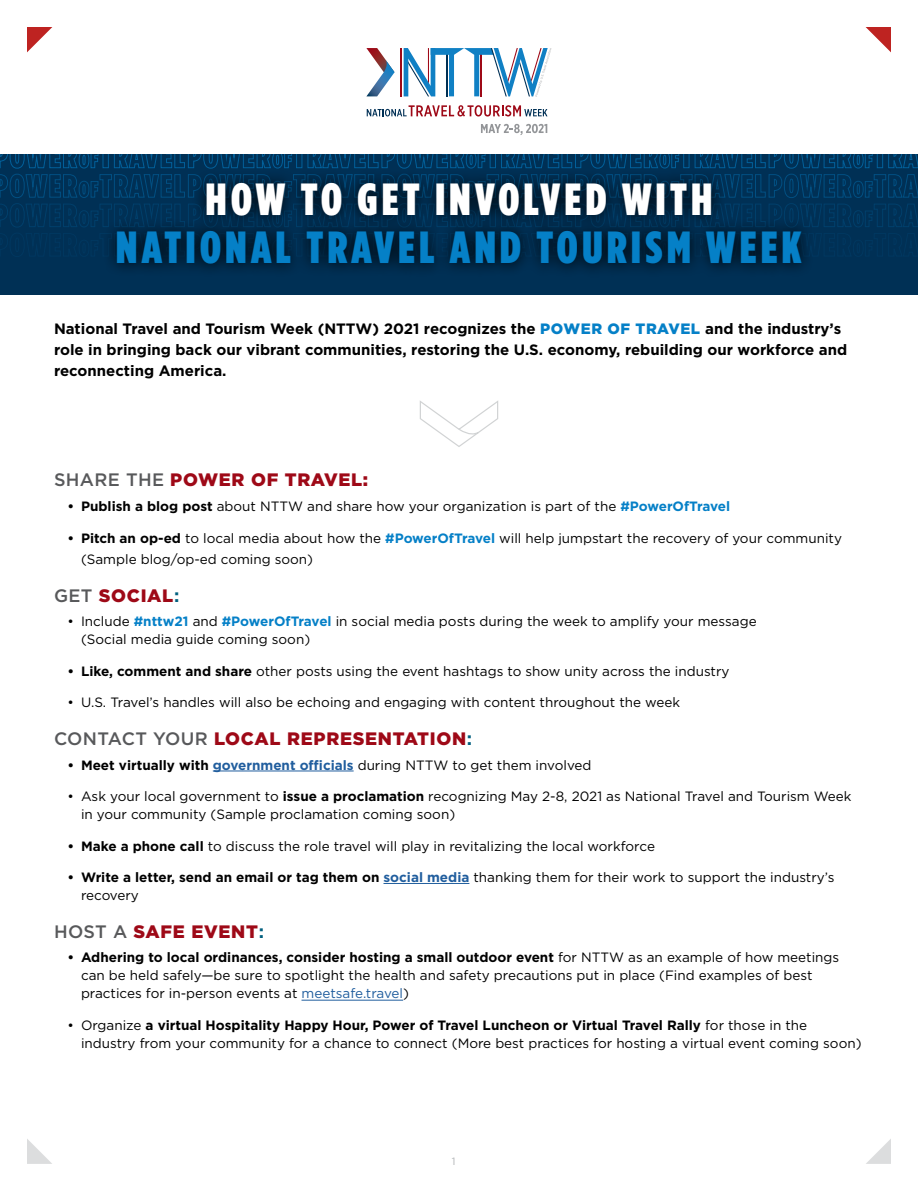
<style>
.page{position:relative;width:918px;height:1188px;background:#fff}
.page>*{position:absolute;margin:0;border:0;box-sizing:border-box;transform-origin:0 0}
.t1{font:45px "Gotham Condensed X Black";letter-spacing:.1em;color:#0580c7}
.t2{font:45px "Gotham Condensed X Black";letter-spacing:.1em;color:#fff}
.t3{font:900 18px "Gotham";letter-spacing:.04em;color:#9e0917}
.t4{font:700 15px/21px "Gotham";color:#000}
.t5{font:13.5px/18px "Gotham";color:#000}
.t6{font:10.5px "Gotham";color:#b1b4b6}
.s1{font-weight:900;color:#0580c7}
.s2{font-weight:500;color:#58595b}
.s3{font-weight:700}
.s4{font-weight:700;color:#0580c7}
.s5{font-weight:700;color:#005f7e}
.s6{font-weight:700;color:#215e9e}
.s7{color:#215e9e}
</style>
<div class="page">
<svg style="left:27px;top:1139px;width:25px;height:25px"></svg>
<svg style="left:866px;top:1139px;width:25px;height:25px"></svg>
<div style="left:0;top:154px;width:918px;height:141px;background:#003055"></div>
<svg style="left:0;top:154px;width:918px;height:73px"></svg>
<div style="left:103px;top:169px;width:712px;height:110px;background:#000;opacity:.9"></div>
<svg style="left:27px;top:27px;width:25px;height:25px"></svg>
<svg style="left:866px;top:27px;width:25px;height:25px"></svg>
<svg style="left:419px;top:401px;width:80px;height:46px"></svg>
<hr style="left:213px;top:771px;width:141px;height:1px;background:#215e9e">
<hr style="left:384px;top:883px;width:85px;height:1px;background:#215e9e">
<hr style="left:302px;top:1000px;width:101px;height:1px;background:#215e9e">
<svg style="left:367px;top:105px;width:181px;height:12px"></svg>
<svg style="left:366px;top:48px;width:29px;height:48px"></svg>
<hr style="left:401px;top:48px;width:1px;height:48px;background:#9e0917">
<svg style="left:404px;top:48px;width:148px;height:49px"></svg>
<svg style="left:481px;top:124px;width:66px;height:11px"></svg>
<h1 class="t2" style="left:206px;top:173px;width:508px">HOW TO GET INVOLVED WITH</h1>
<h1 class="t1" style="left:116px;top:221px;width:687px">NATIONAL TRAVEL AND TOURISM WEEK</h1>
<p class="t4" style="left:54px;top:318px;width:795px">National Travel and Tourism Week (NTTW) 2021 recognizes the <span class="s1">POWER OF TRAVEL</span> and the industry’s role in bringing back our vibrant communities, restoring the U.S. economy, rebuilding our workforce and reconnecting America.</p>
<h2 class="t3" style="left:54px;top:468px;width:316px"><span class="s2">SHARE THE</span> POWER OF TRAVEL:</h2>
<p class="t5" style="left:68px;top:497px;width:664px"><span class="s3">• Publish a blog post</span> about NTTW and share how your organization is part of the <span class="s4">#PowerOfTravel</span></p>
<p class="t5" style="left:81px;top:527px;width:763px;line-height:21.6px;text-indent:-14px"><span class="s3">• Pitch an op-ed</span> to local media about how the <span class="s4">#PowerOfTravel</span> will help jumpstart the recovery of your community (Sample blog/op-ed coming soon)</p>
<h2 class="t3" style="left:54px;top:583px;width:127px"><span class="s2">GET</span> SOCIAL<span class="s5">:</span></h2>
<p class="t5" style="left:81px;top:612px;width:677px;text-indent:-14px">• Include <span class="s4">#nttw21</span> and <span class="s4">#PowerOfTravel</span> in social media posts during the week to amplify your message (Social media guide coming soon)</p>
<p class="t5" style="left:68px;top:662px;width:664px"><span class="s3">• Like, comment and share</span> other posts using the event hashtags to show unity across the industry</p>
<p class="t5" style="left:68px;top:693px;width:614px">• U.S. Travel’s handles will also be echoing and engaging with content throughout the week</p>
<h2 class="t3" style="left:54px;top:726px;width:420px"><span class="s2">CONTACT YOUR</span> LOCAL REPRESENTATION<span class="s5">:</span></h2>
<p class="t5" style="left:68px;top:756px;width:525px"><span class="s3">• Meet virtually with</span> <span class="s6">government officials</span> during NTTW to get them involved</p>
<p class="t5" style="left:81px;top:787px;width:772px;text-indent:-14px">• Ask your local government to <span class="s3">issue a proclamation</span> recognizing May 2-8, 2021 as National Travel and Tourism Week in your community (Sample proclamation coming soon)</p>
<p class="t5" style="left:68px;top:837px;width:589px"><span class="s3">• Make a phone call</span> to discuss the role travel will play in revitalizing the local workforce</p>
<p class="t5" style="left:81px;top:868px;width:755px;text-indent:-14px"><span class="s3">• Write a letter, send an email or tag them on</span> <span class="s6">social media</span> thanking them for their work to support the industry’s recovery</p>
<h2 class="t3" style="left:54px;top:919px;width:212px"><span class="s2">HOST A</span> SAFE EVENT<span class="s5">:</span></h2>
<p class="t5" style="left:81px;top:948px;width:760px;text-indent:-14px"><span class="s3">• Adhering to local ordinances, consider hosting a small outdoor event</span> for NTTW as an example of how meetings can be held safely—be sure to spotlight the health and safety precautions put in place (Find examples of best practices for in-person events at <span class="s7">meetsafe.travel</span>)</p>
<p class="t5" style="left:81px;top:1016px;width:782px;text-indent:-14px">• Organize <span class="s3">a virtual Hospitality Happy Hour, Power of Travel Luncheon or Virtual Travel Rally</span> for those in the industry from your community for a chance to connect (More best practices for hosting a virtual event coming soon)</p>
<p class="t6" style="left:452px;top:1155px;width:5px">1</p>
</div>
